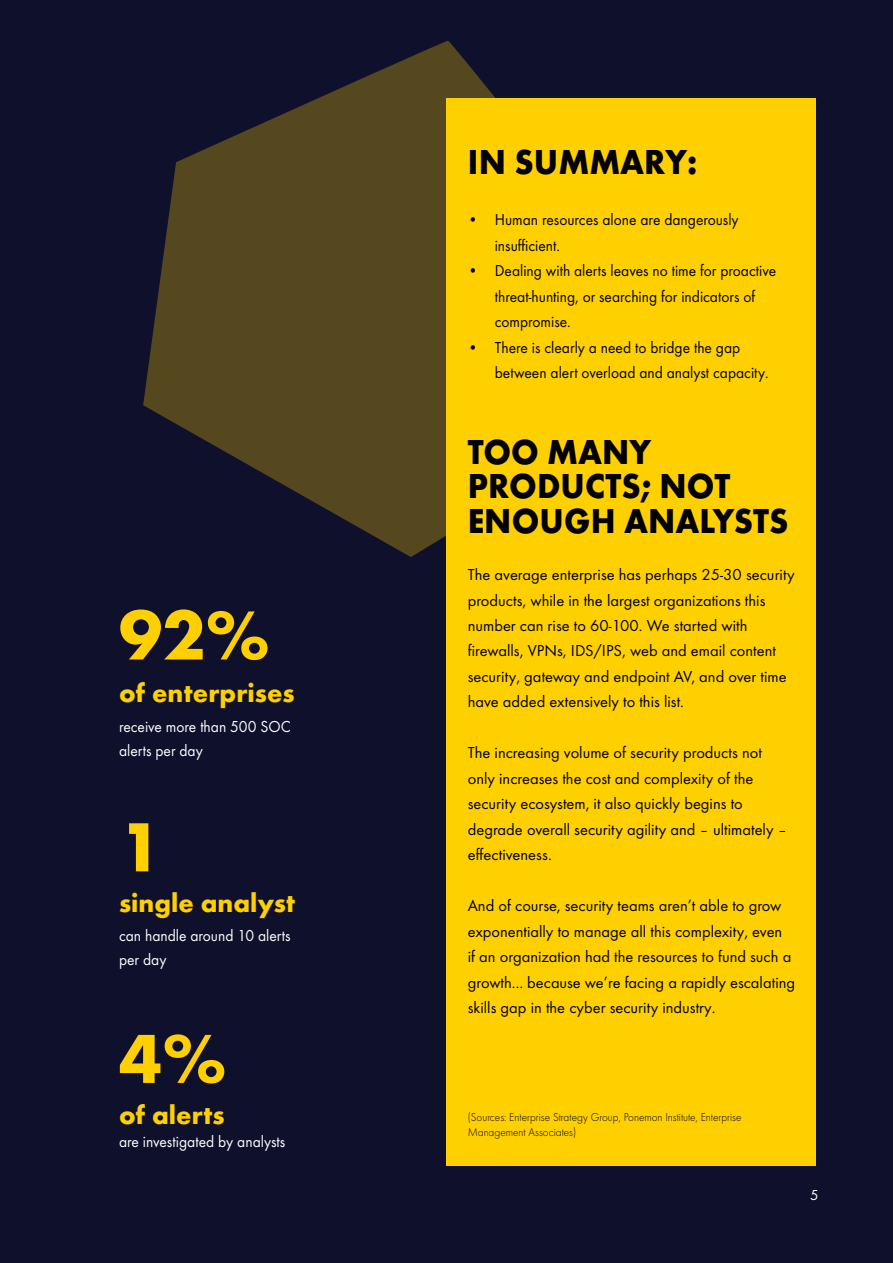
<style>
.page{position:relative;width:893px;height:1263px;background:#0f102c}
.page>*{position:absolute;margin:0;border:0;box-sizing:border-box;transform-origin:0 0}
.t1{font:700 72px "Function Pro";color:#ffd000}
.t2{font:700 36px/34.5px "Function Pro";color:#000;scale:.94 1}
.t3{font:700 27px "Function Pro";letter-spacing:.005em;color:#ffd000}
.t4{font:16.5px/25.5px "Function Pro";color:#000}
.t5{font:16.5px/25.5px "Function Pro";color:#000;scale:.94 1}
.t6{font:16.5px/24px "Function Pro";color:#fff;scale:.94 1}
.t7{font:15px "Function Pro";color:#fff}
.t8{font:300 12px/15px "Function Pro";color:#000;scale:.94 1}
</style>
<div class="page">
<svg style="left:143px;top:41px;width:352px;height:516px;fill:#56481e"></svg>
<div style="left:446px;top:98px;width:370px;height:1067px;background:#ffd000"></div>
<h1 class="t1" style="left:119px;top:606px;width:152px">92%</h1>
<h3 class="t3" style="left:119px;top:682px;width:177px">of enterprises</h3>
<p class="t6" style="left:119px;top:716px;width:184px">receive more than 500 SOC alerts per day</p>
<h1 class="t1" style="left:119px;top:818px;width:45px">1</h1>
<h3 class="t3" style="left:119px;top:892px;width:177px">single analyst</h3>
<p class="t6" style="left:119px;top:925px;width:184px">can handle around 10 alerts per day</p>
<h1 class="t1" style="left:119px;top:1029px;width:109px">4%</h1>
<h3 class="t3" style="left:119px;top:1104px;width:107px">of alerts</h3>
<p class="t6" style="left:119px;top:1131px;width:178px">are investigated by analysts</p>
<h2 class="t2" style="left:468px;top:148px;width:246px">IN SUMMARY:</h2>
<p class="t5" style="left:495px;top:208px;width:261px;text-indent:-27px">• Human resources alone are dangerously insufficient.</p>
<p class="t5" style="left:495px;top:259px;width:301px;text-indent:-27px">• Dealing with alerts leaves no time for proactive threat-hunting, or searching for indicators of compromise.</p>
<p class="t5" style="left:495px;top:336px;width:293px;text-indent:-27px">• There is clearly a need to bridge the gap between alert overload and analyst capacity.</p>
<h2 class="t2" style="left:468px;top:437px;width:343px">TOO MANY<br>PRODUCTS; NOT<br>ENOUGH ANALYSTS</h2>
<p class="t4" style="left:468px;top:563px;width:328px">The average enterprise has perhaps 25-30 security products, while in the largest organizations this number can rise to 60-100. We started with firewalls, VPNs, IDS/IPS, web and email content security, gateway and endpoint AV, and over time have added extensively to this list.</p>
<p class="t4" style="left:468px;top:741px;width:321px">The increasing volume of security products not only increases the cost and complexity of the security ecosystem, it also quickly begins to degrade overall security agility and – ultimately – effectiveness.</p>
<p class="t4" style="left:468px;top:894px;width:329px">And of course, security teams aren’t able to grow exponentially to manage all this complexity, even<br>if an organization had the resources to fund such a growth... because we’re facing a rapidly escalating skills gap in the cyber security industry.</p>
<p class="t8" style="left:468px;top:1110px;width:293px">(Sources: Enterprise Strategy Group, Ponemon Institute, Enterprise<br>Management Associates)</p>
<p class="t7" style="left:810px;top:1188px;width:10px">5</p>
</div>
